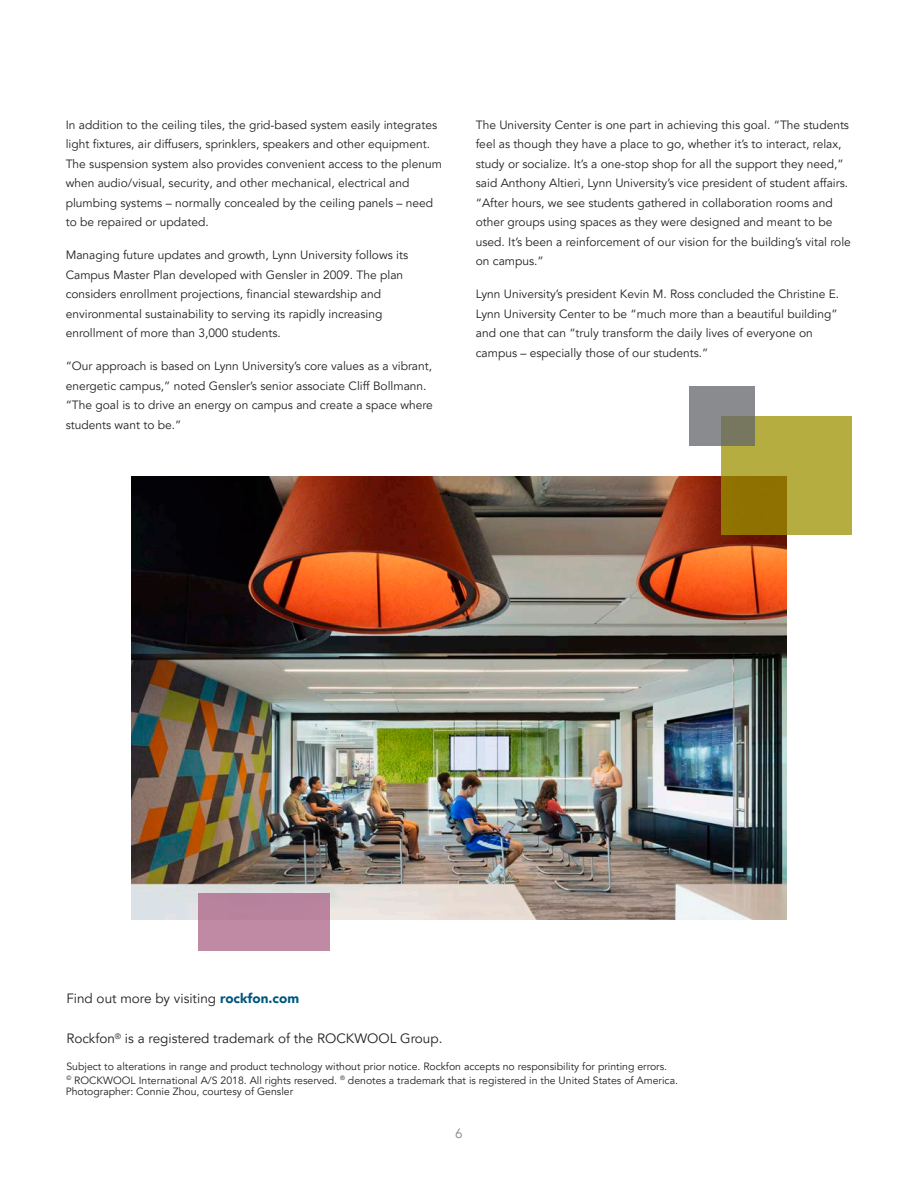
<style>
.page{position:relative;width:918px;height:1188px;background:#fff}
.page>*{position:absolute;margin:0;border:0;box-sizing:border-box;transform-origin:0 0}
.New_Brand_Back_Cover{font:13.5px "Avenir LT Pro";color:#231f20}
.New_Brand_Intro_Copy{font:13.5px "Avenir LT Pro";color:#231f20}
.t1{font:13.5px "Avenir LT Pro";color:#88888c}
.t2{font:12px/19.5px "Avenir LT Pro";color:#231f20}
.New_Brand_Back_Cover-2{font:10.5px/13.5px "Avenir LT Pro";color:#231f20}
.Body_Copy{font:10.5px "Avenir LT Pro";color:#231f20}
.s1{font-weight:900;color:#00577d}
</style>
<div class="page">
<img style="left:132px;top:476px;width:654px;height:444px">
<div style="left:198px;top:893px;width:132px;height:58px;background:#c08aa5"></div>
<svg style="left:721px;top:416px;width:131px;height:119px;background:#aa9d2f"></svg>
<svg style="left:690px;top:386px;width:65px;height:60px;background:#858582"></svg>
<p class="t2" style="left:66px;top:115px;width:378px">In addition to the ceiling tiles, the grid-based system easily integrates light fixtures, air diffusers, sprinklers, speakers and other equipment.<br>The suspension system also provides convenient access to the plenum when audio/visual, security, and other mechanical, electrical and plumbing systems – normally concealed by the ceiling panels – need to be repaired or updated.</p>
<p class="t2" style="left:66px;top:246px;width:344px">Managing future updates and growth, Lynn University follows its Campus Master Plan developed with Gensler in 2009. The plan considers enrollment projections, financial stewardship and environmental sustainability to serving its rapidly increasing enrollment of more than 3,000 students.</p>
<p class="t2" style="left:66px;top:357px;width:369px">“Our approach is based on Lynn University’s core values as a vibrant, energetic campus,” noted Gensler’s senior associate Cliff Bollmann. “The goal is to drive an energy on campus and create a space where students want to be.”</p>
<p class="t2" style="left:476px;top:115px;width:377px">The University Center is one part in achieving this goal. “The students feel as though they have a place to go, whether it’s to interact, relax, study or socialize. It’s a one-stop shop for all the support they need,” said Anthony Altieri, Lynn University’s vice president of student affairs. “After hours, we see students gathered in collaboration rooms and other groups using spaces as they were designed and meant to be used. It’s been a reinforcement of our vision for the building’s vital role on campus.”</p>
<p class="t2" style="left:476px;top:285px;width:365px">Lynn University’s president Kevin M. Ross concluded the Christine E.<br>Lynn University Center to be “much more than a beautiful building” and one that can “truly transform the daily lives of everyone on campus – especially those of our students.”</p>
<p class="New_Brand_Intro_Copy" style="left:66px;top:991px;width:234px">Find out more by visiting <span class="s1">rockfon.com</span></p>
<p class="New_Brand_Back_Cover" style="left:66px;top:1030px;width:378px">Rockfon<sup>®</sup> is a registered trademark of the ROCKWOOL Group.</p>
<p class="New_Brand_Back_Cover-2" style="left:66px;top:1060px;width:613px">Subject to alterations in range and product technology without prior notice. Rockfon accepts no responsibility for printing errors.<br><sup>©</sup> ROCKWOOL International A/S 2018. All rights reserved. <sup>®</sup> denotes a trademark that is registered in the United States of America.</p>
<p class="Body_Copy" style="left:66px;top:1086px;width:229px">Photographer: Connie Zhou, courtesy of Gensler</p>
<p class="t1" style="left:455px;top:1126px;width:9px">6</p>
</div>
